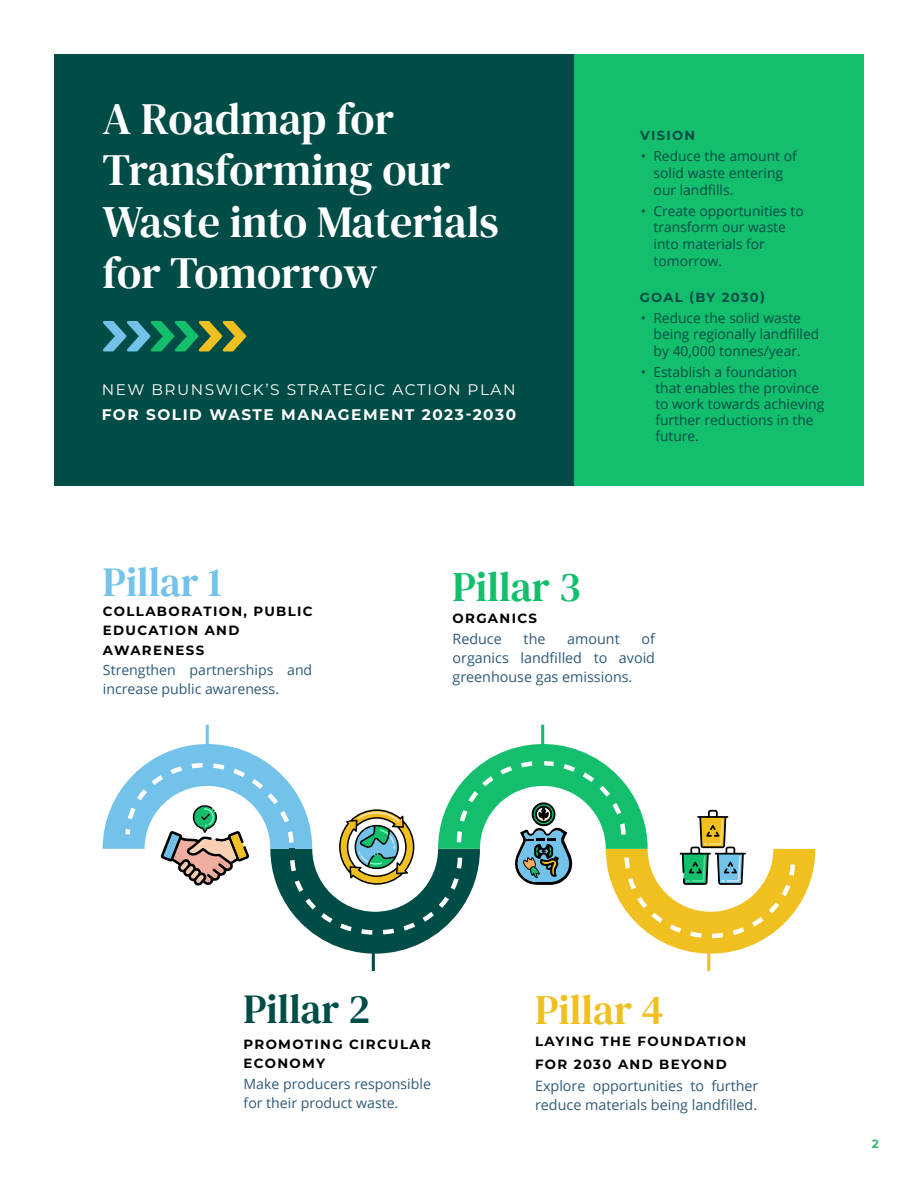
<style>
.page{position:relative;width:918px;height:1188px;background:#fff}
.page>*{position:absolute;margin:0;border:0;box-sizing:border-box;transform-origin:0 0}
.t1{font:44.55px/51.4px "DM Serif Text";color:#fff}
.t2{font:41.7px "DM Serif Text";color:#13bf6d}
.t3{font:41.7px "DM Serif Text";color:#f0c020}
.t4{font:41.1px "DM Serif Text";color:#72c2e9}
.t5{font:41.1px "DM Serif Text";color:#004c46}
.t6{font:15.3px "Montserrat";letter-spacing:.1em;color:#fff}
.t7{font:700 15.3px "Montserrat";letter-spacing:.1em;color:#fff}
.t8{font:14.25px/19px "Open Sans";color:#2e5a77;text-align:justify}
.t9{font:14.1px/18.8px "Open Sans";color:#2e5a77}
.t10{font:13.8px/16.6px "Open Sans";color:#004c46}
.t11{font:700 13.35px/19.5px "Montserrat";letter-spacing:.1em;color:#000}
.t12{font:700 13.2px "Montserrat";letter-spacing:.1em;color:#004c46}
.t13{font:700 12px "Montserrat";color:#34b66d}
</style>
<div class="page">
<hr style="left:372px;top:929px;width:3px;height:42px;background:#004c46">
<hr style="left:707px;top:929px;width:3px;height:42px;background:#f0c020">
<div style="left:54px;top:54px;width:525px;height:431px;background:#004c46"></div>
<div style="left:574px;top:54px;width:290px;height:431px;background:#13bf6d"></div>
<svg style="left:103px;top:321px;width:143px;height:31px"></svg>
<hr style="left:206px;top:725px;width:3px;height:41px;background:#72c2e9">
<hr style="left:541px;top:725px;width:3px;height:41px;background:#13bf6d">
<hr style="left:864px;top:423px;width:1px;height:363px;background:#606060">
<svg style="left:103px;top:744px;width:712px;height:210px"></svg>
<h1 class="t1" style="left:103px;top:93px;width:398px">A Roadmap for<br>Transforming our<br>Waste into Materials for Tomorrow</h1>
<p class="t6" style="left:102px;top:379px;width:415px">NEW BRUNSWICK’S STRATEGIC ACTION PLAN</p>
<p class="t7" style="left:102px;top:403px;width:416px">FOR SOLID WASTE MANAGEMENT 2023-2030</p>
<p class="t12" style="left:640px;top:126px;width:56px">VISION</p>
<p class="t10" style="left:654px;top:148px;width:145px;text-indent:-13px">• Reduce the amount of solid waste entering our landfills.</p>
<p class="t10" style="left:654px;top:202px;width:152px;text-indent:-13px">• Create opportunities to transform our waste into materials for tomorrow.</p>
<p class="t12" style="left:640px;top:287px;width:127px">GOAL (BY 2030)</p>
<p class="t10" style="left:654px;top:309px;width:167px;text-indent:-13px">• Reduce the solid waste being regionally landfilled by 40,000 tonnes/year.</p>
<p class="t10" style="left:655px;top:364px;width:171px;line-height:15.9px;text-indent:-14px">• Establish a foundation that enables the province to work towards achieving further reductions in the future.</p>
<h3 class="t4" style="left:103px;top:559px;width:121px">Pillar 1</h3>
<p class="t11" style="left:103px;top:601px;width:211px">COLLABORATION, PUBLIC<br>EDUCATION AND<br>AWARENESS</p>
<p class="t9" style="left:103px;top:661px;width:211px">Strengthen partnerships and increase public awareness.</p>
<h2 class="t2" style="left:453px;top:562px;width:130px">Pillar 3</h2>
<p class="t11" style="left:453px;top:608px;width:86px">ORGANICS</p>
<p class="t8" style="left:453px;top:629px;width:51px">Reduce</p>
<p class="t8" style="left:524px;top:629px;width:23px">the</p>
<p class="t8" style="left:567px;top:629px;width:54px">amount</p>
<p class="t8" style="left:453px;top:629px;width:204px;text-indent:189px">of organics landfilled to avoid greenhouse gas emissions.</p>
<h3 class="t5" style="left:244px;top:985px;width:128px">Pillar 2</h3>
<p class="t11" style="left:244px;top:1034px;width:189px">PROMOTING CIRCULAR<br>ECONOMY</p>
<p class="t9" style="left:244px;top:1074px;width:189px">Make producers responsible for their product waste.</p>
<h2 class="t3" style="left:535px;top:986px;width:130px">Pillar 4</h2>
<p class="t11" style="left:535px;top:1029px;width:213px;line-height:23.5px">LAYING THE FOUNDATION<br>FOR 2030 AND BEYOND</p>
<p class="t8" style="left:535px;top:1075px;width:225px">Explore opportunities to further reduce materials being landfilled.</p>
<p class="t13" style="left:872px;top:1135px;width:9px">2</p>
</div>
